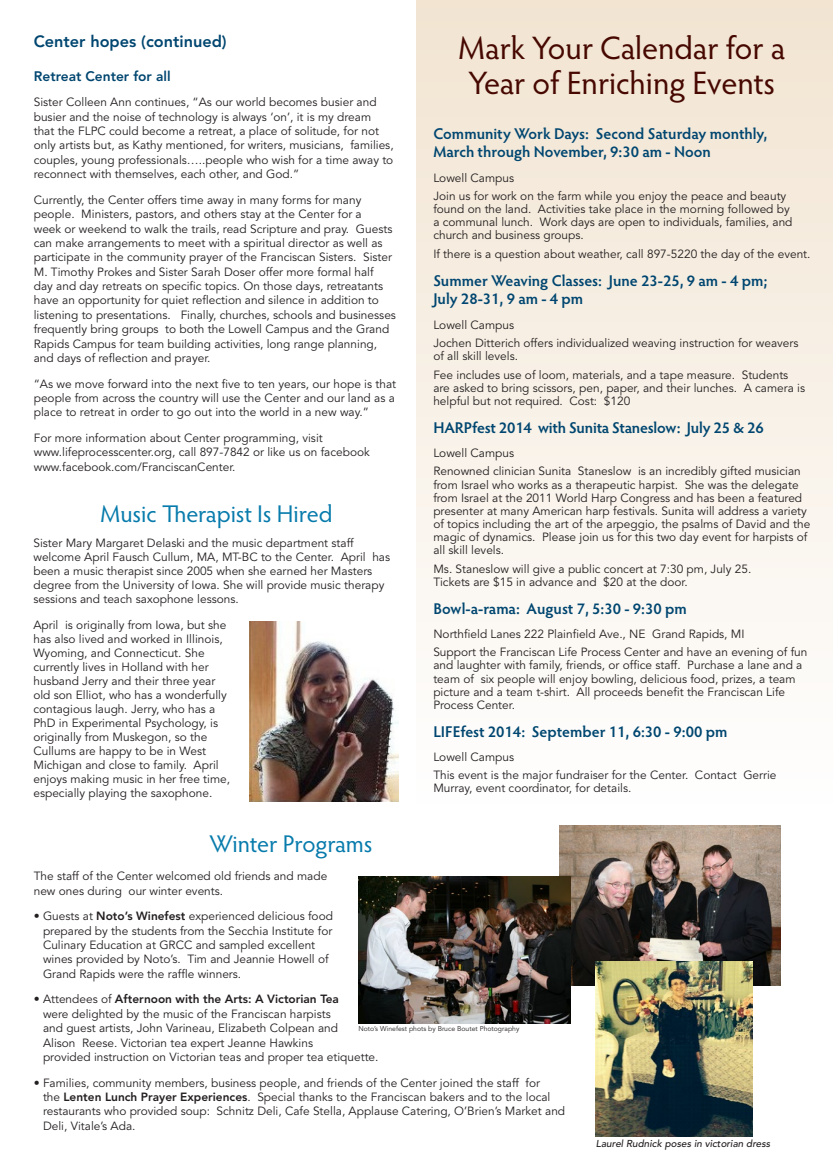
<style>
.page{position:relative;width:833px;height:1170px;background:#fff}
.page>*{position:absolute;margin:0;border:0;box-sizing:border-box;transform-origin:0 0}
.head{font:32.5px/35px "Hypatia Sans Pro";letter-spacing:-.005em;color:#460800;text-align:center}
.head-2{font:24.25px "Hypatia Sans Pro";letter-spacing:-.005em;color:#077bac}
.subhead{font:800 16.25px "Avenir";color:#004670}
.events_subhead{font:600 15.62px/18.8px "Hypatia Sans Pro";letter-spacing:-.005em;color:#004670}
.subhead-2{font:800 13.75px "Avenir";color:#004670}
.body{font:11.88px/14.4px "Avenir";color:#231f20}
.t1{font:italic 500 10px "Avenir";color:#231f20}
.body-2{font:6.88px "Avenir";color:#231f20}
.s1{font-weight:800}
</style>
<div class="page">
<hr style="left:0;top:0;width:1px;height:359px;background:#c3e9fa">
<hr style="left:0;top:597px;width:1px;height:370px;background:#d1ddc9">
<div style="left:416px;top:0;width:416px;height:804px;background:linear-gradient(to bottom,#f2e4d1,#fefefe)"></div>
<img style="left:249px;top:621px;width:150px;height:180px">
<img style="left:559px;top:825px;width:221px;height:160px">
<img style="left:358px;top:876px;width:213px;height:147px">
<img style="left:596px;top:961px;width:156px;height:175px">
<p class="subhead" style="left:34px;top:32px;width:194px">Center hopes (continued)</p>
<p class="subhead-2" style="left:34px;top:68px;width:138px">Retreat Center for all</p>
<p class="body" style="left:34px;top:95px;width:361px">Sister Colleen Ann continues, “As our world becomes busier and busier and the noise of technology is always ‘on’, it is my dream that the FLPC could become a retreat, a place of solitude, for not only artists but, as Kathy mentioned, for writers, musicians, families, couples, young professionals…..people who wish for a time away to reconnect with themselves, each other, and God.”</p>
<p class="body" style="left:34px;top:193px;width:364px">Currently, the Center offers time away in many forms for many people. Ministers, pastors, and others stay at the Center for a<br>week or weekend to walk the trails, read Scripture and pray. Guests can make arrangements to meet with a spiritual director as well as participate in the community prayer of the Franciscan Sisters. Sister M. Timothy Prokes and Sister Sarah Doser offer more formal half<br>day and day retreats on specific topics. On those days, retreatants have an opportunity for quiet reflection and silence in addition to listening to presentations. Finally, churches, schools and businesses frequently bring groups to both the Lowell Campus and the Grand Rapids Campus for team building activities, long range planning, and days of reflection and prayer.</p>
<p class="body" style="left:34px;top:377px;width:364px;text-align:justify">“As we move forward into the next five to ten years, our hope is that people from across the country will use the Center and our land as a place to retreat in order to go out into the world in a new way.”</p>
<p class="body" style="left:34px;top:431px;width:337px">For more information about Center programming, visit www.lifeprocesscenter.org, call 897-7842 or like us on facebook www.facebook.com/FranciscanCenter.</p>
<p class="head-2" style="left:101px;top:497px;width:233px">Music Therapist Is Hired</p>
<p class="body" style="left:33px;top:537px;width:358px;line-height:14px">Sister Mary Margaret Delaski and the music department staff welcome April Fausch Cullum, MA, MT-BC to the Center. April has been a music therapist since 2005 when she earned her Masters degree from the University of Iowa. She will provide music therapy sessions and teach saxophone lessons.</p>
<p class="body" style="left:33px;top:618px;width:198px;line-height:14px">April is originally from Iowa, but she has also lived and worked in Illinois, Wyoming, and Connecticut. She currently lives in Holland with her husband Jerry and their three year old son Elliot, who has a wonderfully contagious laugh. Jerry, who has a PhD in Experimental Psychology, is originally from Muskegon, so the Cullums are happy to be in West Michigan and close to family. April enjoys making music in her free time, especially playing the saxophone.</p>
<p class="head-2" style="left:209px;top:828px;width:164px">Winter Programs</p>
<p class="head" style="left:458px;top:29px;width:328px">Mark Your Calendar for a<br>Year of Enriching Events</p>
<p class="events_subhead" style="left:433px;top:123px;width:335px">Community Work Days: Second Saturday monthly,<br>March through November, 9:30 am - Noon</p>
<p class="body" style="left:433px;top:171px;width:82px">Lowell Campus</p>
<p class="body" style="left:433px;top:190px;width:360px;line-height:13.1px">Join us for work on the farm while you enjoy the peace and beauty found on the land. Activities take place in the morning followed by a communal lunch. Work days are open to individuals, families, and church and business groups.</p>
<p class="body" style="left:433px;top:247px;width:378px">If there is a question about weather, call 897-5220 the day of the event.</p>
<p class="events_subhead" style="left:433px;top:270px;width:336px">Summer Weaving Classes: June 23-25, 9 am - 4 pm;<br>July 28-31, 9 am - 4 pm</p>
<p class="body" style="left:433px;top:318px;width:82px">Lowell Campus</p>
<p class="body" style="left:433px;top:337px;width:366px;line-height:13.1px">Jochen Ditterich offers individualized weaving instruction for weavers of all skill levels.</p>
<p class="body" style="left:433px;top:368px;width:373px;line-height:13.1px">Fee includes use of loom, materials, and a tape measure. Students are asked to bring scissors, pen, paper, and their lunches. A camera is helpful but not required. Cost: $120</p>
<p class="events_subhead" style="left:433px;top:417px;width:332px">HARPfest 2014 with Sunita Staneslow: July 25 &amp; 26</p>
<p class="body" style="left:433px;top:446px;width:82px">Lowell Campus</p>
<p class="body" style="left:433px;top:465px;width:378px;line-height:13.1px">Renowned clinician Sunita Staneslow is an incredibly gifted musician from Israel who works as a therapeutic harpist. She was the delegate from Israel at the 2011 World Harp Congress and has been a featured presenter at many American harp festivals. Sunita will address a variety of topics including the art of the arpeggio, the psalms of David and the magic of dynamics. Please join us for this two day event for harpists of all skill levels.</p>
<p class="body" style="left:433px;top:562px;width:319px;line-height:13.1px">Ms. Staneslow will give a public concert at 7:30 pm, July 25.<br>Tickets are $15 in advance and $20 at the door.</p>
<p class="events_subhead" style="left:433px;top:598px;width:255px">Bowl-a-rama: August 7, 5:30 - 9:30 pm</p>
<p class="body" style="left:433px;top:627px;width:313px">Northfield Lanes 222 Plainfield Ave., NE Grand Rapids, MI</p>
<p class="body" style="left:433px;top:646px;width:375px;line-height:13.1px">Support the Franciscan Life Process Center and have an evening of fun and laughter with family, friends, or office staff. Purchase a lane and a team of six people will enjoy bowling, delicious food, prizes, a team picture and a team t-shirt. All proceeds benefit the Franciscan Life Process Center.</p>
<p class="events_subhead" style="left:433px;top:721px;width:295px">LIFEfest 2014: September 11, 6:30 - 9:00 pm</p>
<p class="body" style="left:433px;top:750px;width:82px">Lowell Campus</p>
<p class="body" style="left:433px;top:769px;width:344px;line-height:13.1px">This event is the major fundraiser for the Center. Contact Gerrie<br>Murray, event coordinator, for details.</p>
<p class="body" style="left:34px;top:869px;width:295px">The staff of the Center welcomed old friends and made new ones during our winter events.</p>
<p class="body" style="left:43px;top:909px;width:291px;text-indent:-9px">• Guests at <span class="s1">Noto’s Winefest</span> experienced delicious food prepared by the students from the Secchia Institute for Culinary Education at GRCC and sampled excellent wines provided by Noto’s. Tim and Jeannie Howell of Grand Rapids were the raffle winners.</p>
<p class="body" style="left:43px;top:992px;width:337px;text-indent:-9px">• Attendees of <span class="s1">Afternoon with the Arts: A Victorian Tea<br></span>were delighted by the music of the Franciscan harpists<br>and guest artists, John Varineau, Elizabeth Colpean and<br>Alison Reese. Victorian tea expert Jeanne Hawkins<br>provided instruction on Victorian teas and proper tea etiquette.</p>
<p class="body" style="left:43px;top:1076px;width:523px;text-indent:-9px">• Families, community members, business people, and friends of the Center joined the staff for<br>the <span class="s1">Lenten Lunch Prayer Experiences</span>. Special thanks to the Franciscan bakers and to the local restaurants who provided soup: Schnitz Deli, Cafe Stella, Applause Catering, O’Brien’s Market and Deli, Vitale’s Ada.</p>
<p class="body-2" style="left:358px;top:1025px;width:162px">Noto’s Winefest phots by Bruce Boutet Photography</p>
<p class="t1" style="left:596px;top:1138px;width:176px">Laurel Rudnick poses in victorian dress</p>
</div>
